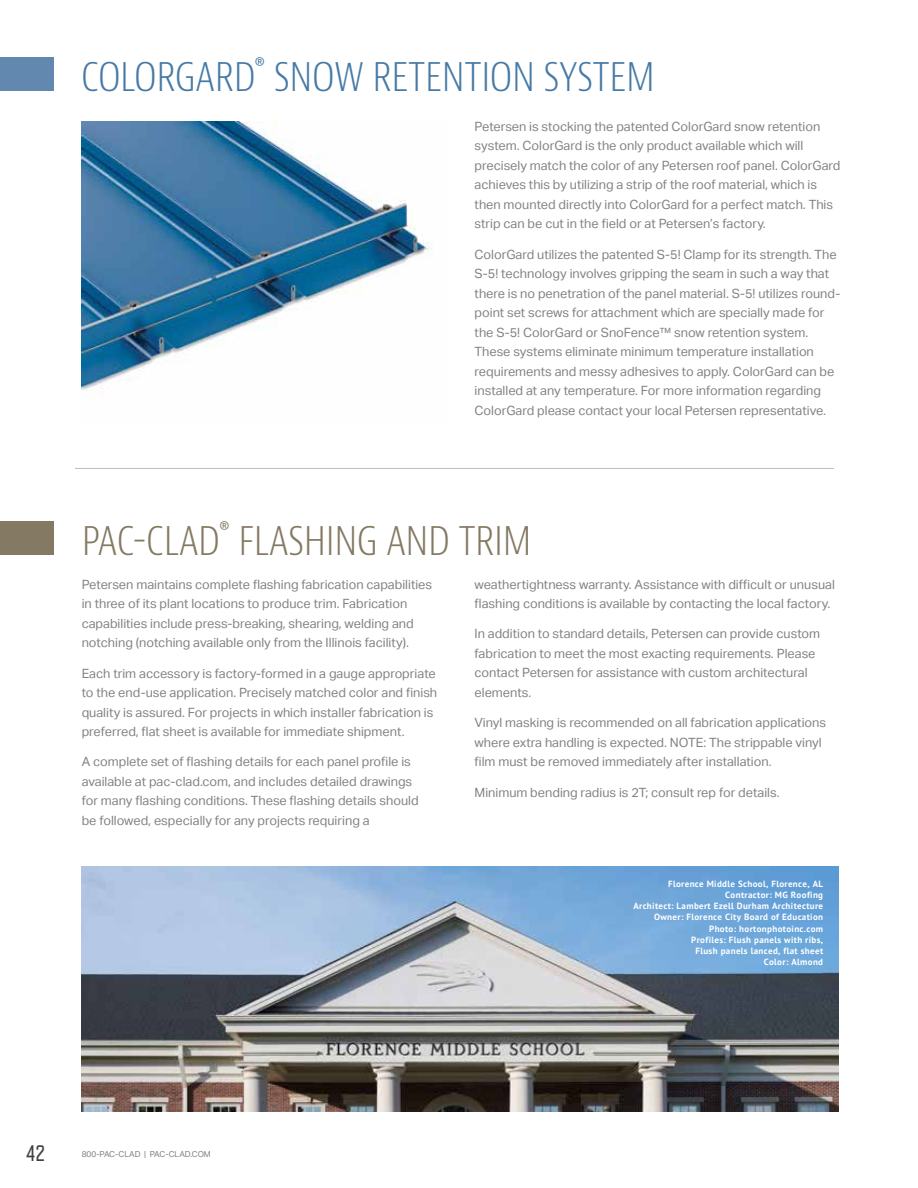
<style>
.page{position:relative;width:918px;height:1188px;background:#fff}
.page>*{position:absolute;margin:0;border:0;box-sizing:border-box;transform-origin:0 0}
.t1{font:300 condensed 42px "Bernino Sans";letter-spacing:-.01em;color:#467aa6}
.t2{font:300 condensed 42px "Bernino Sans";letter-spacing:-.01em;color:#847962}
.t3{font:22.5px "Refrigerator Deluxe";color:#414042}
.t4{font:12.75px/19.5px "Aktiv Grotesk";color:#808285}
.t5{font:700 9px/11.2px "PT Sans Pro";letter-spacing:.04em;color:#fff;text-align:right}
.t6{font:8.25px "Aktiv Grotesk";color:#808285}
</style>
<div class="page">
<img style="left:82px;top:122px;width:351px;height:276px">
<hr style="left:75px;top:468px;width:759px;height:1px;background:#bcbec0">
<div style="left:0;top:521px;width:54px;height:34px;background:#847962"></div>
<img style="left:82px;top:866px;width:756px;height:245px">
<div style="left:0;top:58px;width:54px;height:33px;background:#6288b0"></div>
<h1 class="t1" style="left:81px;top:50px;width:575px">COLORGARD<sup>®</sup> SNOW RETENTION SYSTEM</h1>
<p class="t4" style="left:475px;top:117px;width:367px">Petersen is stocking the patented ColorGard snow retention system. ColorGard is the only product available which will precisely match the color of any Petersen roof panel. ColorGard achieves this by utilizing a strip of the roof material, which is then mounted directly into ColorGard for a perfect match. This strip can be cut in the field or at Petersen’s factory.</p>
<p class="t4" style="left:475px;top:244px;width:367px">ColorGard utilizes the patented S-5! Clamp for its strength. The S-5! technology involves gripping the seam in such a way that there is no penetration of the panel material. S-5! utilizes round&shy;point set screws for attachment which are specially made for the S-5! ColorGard or SnoFence™ snow retention system.<br>These systems eliminate minimum temperature installation requirements and messy adhesives to apply. ColorGard can be installed at any temperature. For more information regarding ColorGard please contact your local Petersen representative.</p>
<h1 class="t2" style="left:82px;top:514px;width:451px">PAC-CLAD<sup>®</sup> FLASHING AND TRIM</h1>
<p class="t4" style="left:82px;top:575px;width:352px">Petersen maintains complete flashing fabrication capabilities in three of its plant locations to produce trim. Fabrication capabilities include press-breaking, shearing, welding and notching (notching available only from the Illinois facility).</p>
<p class="t4" style="left:82px;top:663px;width:357px">Each trim accessory is factory-formed in a gauge appropriate to the end-use application. Precisely matched color and finish quality is assured. For projects in which installer fabrication is preferred, flat sheet is available for immediate shipment.</p>
<p class="t4" style="left:82px;top:752px;width:338px">A complete set of flashing details for each panel profile is available at pac-clad.com, and includes detailed drawings for many flashing conditions. These flashing details should be followed, especially for any projects requiring a</p>
<p class="t4" style="left:475px;top:575px;width:362px">weathertightness warranty. Assistance with difficult or unusual flashing conditions is available by contacting the local factory.</p>
<p class="t4" style="left:475px;top:624px;width:347px">In addition to standard details, Petersen can provide custom fabrication to meet the most exacting requirements. Please contact Petersen for assistance with custom architectural elements.</p>
<p class="t4" style="left:475px;top:713px;width:353px">Vinyl masking is recommended on all fabrication applications where extra handling is expected. NOTE: The strippable vinyl film must be removed immediately after installation.</p>
<p class="t4" style="left:475px;top:782px;width:307px">Minimum bending radius is 2T; consult rep for details.</p>
<p class="t5" style="left:633px;top:878px;width:191px">Florence Middle School, Florence, AL<br>Contractor: MG Roofing<br>Architect: Lambert Ezell Durham Architecture<br>Owner: Florence City Board of Education<br>Photo: hortonphotoinc.com<br>Profiles: Flush panels with ribs,<br>Flush panels lanced, flat sheet<br>Color: Almond</p>
<h2 class="t3" style="left:26px;top:1140px;width:21px">42</h2>
<p class="t6" style="left:82px;top:1150px;width:131px">800-PAC-CLAD | PAC-CLAD.COM</p>
</div>
